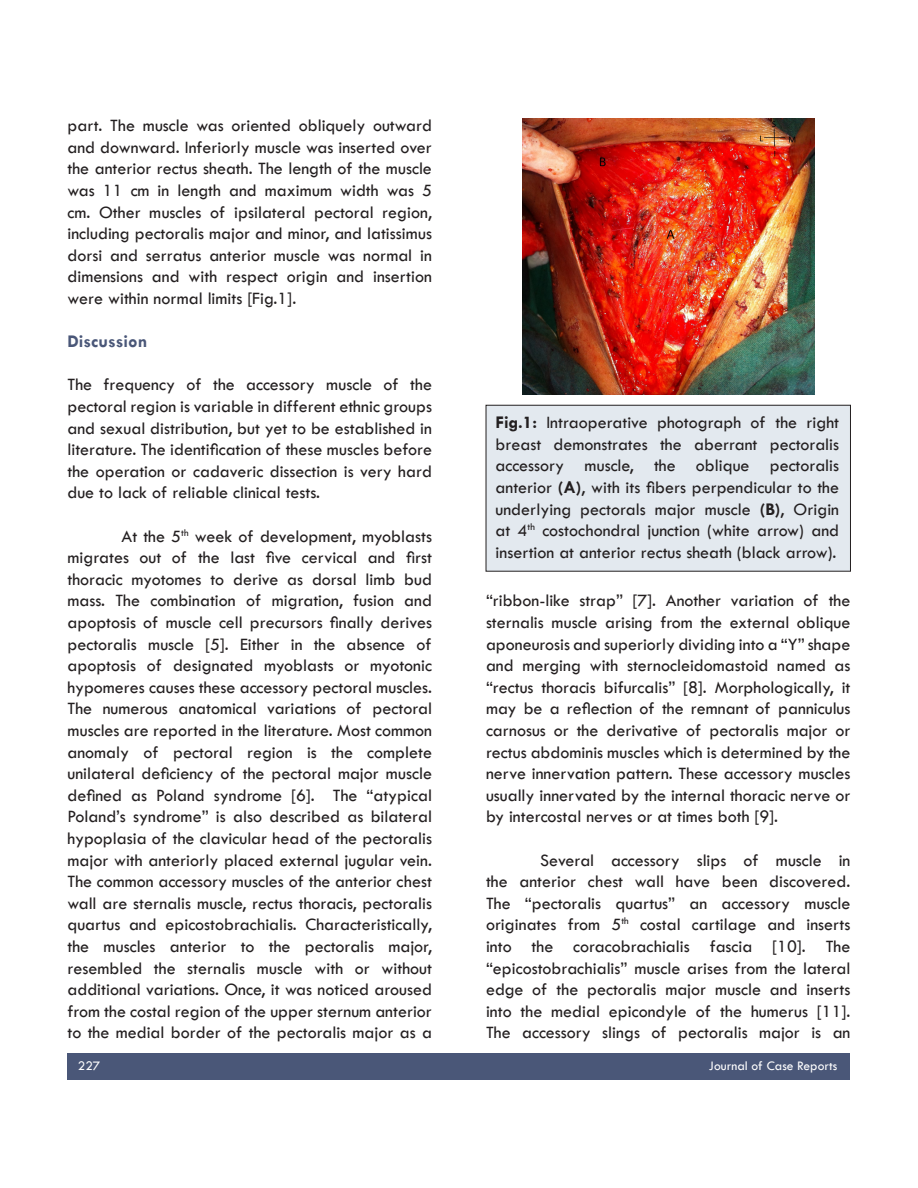
<style>
.page{position:relative;width:918px;height:1188px;background:#fff}
.page>*{position:absolute;margin:0;border:0;box-sizing:border-box;transform-origin:0 0}
.t1{font:18px/21.6px "Tw Cen";color:#231f20;text-align:justify}
.t2{font:700 18px "Tw Cen";color:#4a5778}
.t3{font:13.5px "Tw Cen";color:#fff}
.s1{font-weight:700}
</style>
<div class="page">
<div style="left:486px;top:405px;width:364px;height:166px;background:#e3e9ef"></div>
<div style="left:486px;top:405px;width:365px;height:166px;border:1px solid #231f20"></div>
<div style="left:68px;top:1053px;width:782px;height:27px;background:#4a5778"></div>
<img style="left:522px;top:119px;width:292px;height:275px">
<p class="t1" style="left:68px;top:115px;width:366px">part. The muscle was oriented obliquely outward and downward. Inferiorly muscle was inserted over the anterior rectus sheath. The length of the muscle was 11 cm in length and maximum width was 5 cm. Other muscles of ipsilateral pectoral region, including pectoralis major and minor, and latissimus dorsi and serratus anterior muscle was normal in dimensions and with respect origin and insertion were within normal limits [Fig.1].</p>
<p class="t2" style="left:68px;top:331px;width:81px">Discussion</p>
<p class="t1" style="left:68px;top:374px;width:366px">The frequency of the accessory muscle of the pectoral region is variable in different ethnic groups and sexual distribution, but yet to be established in literature. The identification of these muscles before the operation or cadaveric dissection is very hard due to lack of reliable clinical tests.</p>
<p class="t1" style="left:68px;top:525px;width:366px;text-indent:54px">At the 5<sup>th</sup> week of development, myoblasts migrates out of the last five cervical and first thoracic myotomes to derive as dorsal limb bud mass. The combination of migration, fusion and apoptosis of muscle cell precursors finally derives pectoralis muscle [5]. Either in the absence of apoptosis of designated myoblasts or myotonic hypomeres causes these accessory pectoral muscles.<br>The numerous anatomical variations of pectoral muscles are reported in the literature. Most common anomaly of pectoral region is the complete unilateral deficiency of the pectoral major muscle defined as Poland syndrome [6]. The “atypical Poland’s syndrome” is also described as bilateral hypoplasia of the clavicular head of the pectoralis major with anteriorly placed external jugular vein.<br>The common accessory muscles of the anterior chest wall are sternalis muscle, rectus thoracis, pectoralis quartus and epicostobrachialis. Characteristically, the muscles anterior to the pectoralis major, resembled the sternalis muscle with or without additional variations. Once, it was noticed aroused from the costal region of the upper sternum anterior to the medial border of the pectoralis major as a</p>
<p class="t1" style="left:496px;top:412px;width:345px"><span class="s1">Fig.1:</span> Intraoperative photograph of the right breast demonstrates the aberrant pectoralis accessory muscle, the oblique pectoralis anterior <span class="s1">(A)</span>, with its fibers perpendicular to the underlying pectorals major muscle <span class="s1">(B)</span>, Origin at 4<sup>th</sup> costochondral junction (white arrow) and insertion at anterior rectus sheath (black arrow).</p>
<p class="t1" style="left:486px;top:590px;width:366px">“ribbon-like strap” [7]. Another variation of the sternalis muscle arising from the external oblique aponeurosis and superiorly dividing into a “Y” shape and merging with sternocleidomastoid named as “rectus thoracis bifurcalis” [8]. Morphologically, it may be a reflection of the remnant of panniculus carnosus or the derivative of pectoralis major or rectus abdominis muscles which is determined by the nerve innervation pattern. These accessory muscles usually innervated by the internal thoracic nerve or by intercostal nerves or at times both [9].</p>
<p class="t1" style="left:486px;top:849px;width:366px;text-indent:54px">Several accessory slips of muscle in the anterior chest wall have been discovered.<br>The “pectoralis quartus” an accessory muscle originates from 5<sup>th</sup> costal cartilage and inserts into the coracobrachialis fascia [10]. The “epicostobrachialis” muscle arises from the lateral edge of the pectoralis major muscle and inserts into the medial epicondyle of the humerus [11].<br>The accessory slings of pectoralis major is an</p>
<p class="t3" style="left:78px;top:1058px;width:24px">4 6</p>
<p class="t3" style="left:712px;top:1058px;width:125px">ournal of Case Reports</p>
<p class="t3" style="left:78px;top:1058px;width:24px">227</p>
<p class="t3" style="left:709px;top:1058px;width:40px">Journal</p>
</div>
